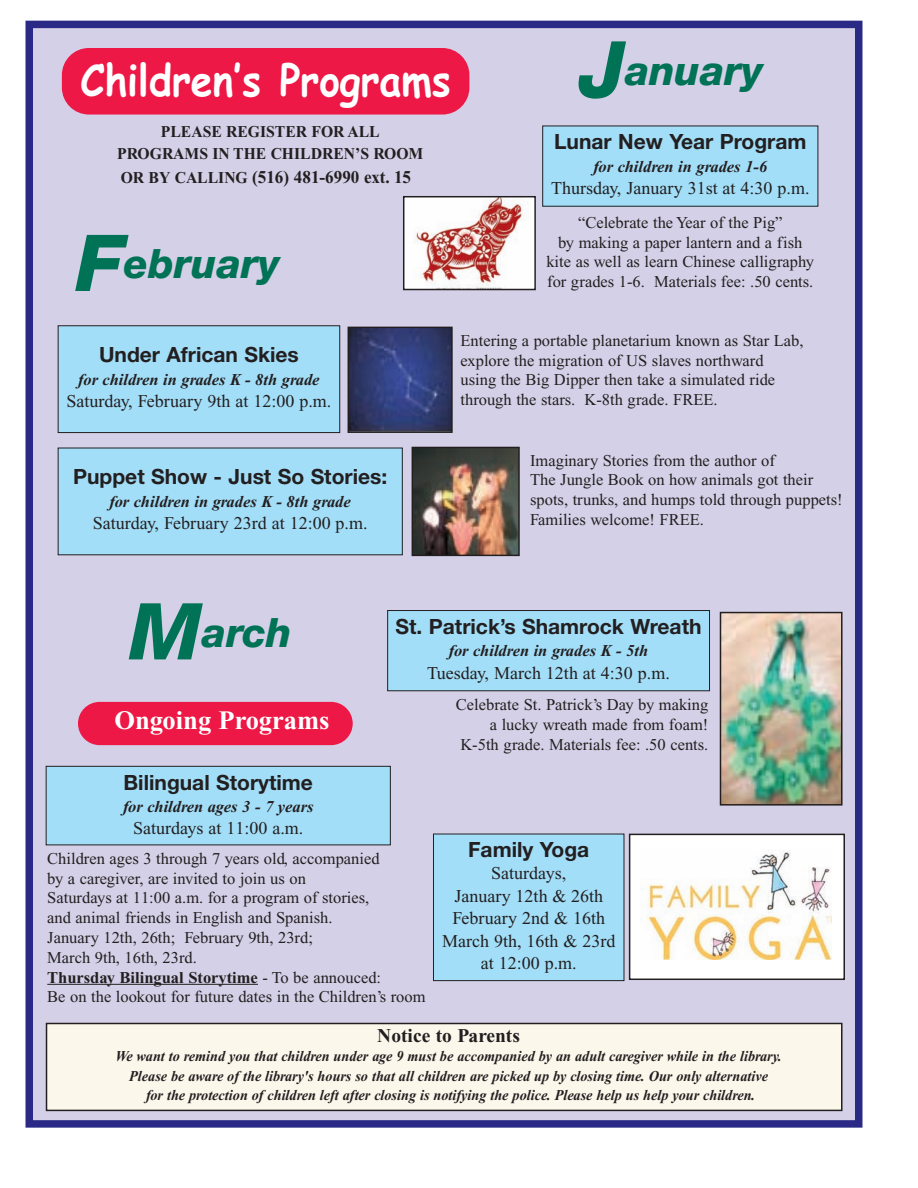
<style>
.page{position:relative;width:918px;height:1188px;background:#fff}
.page>*{position:absolute;margin:0;border:0;box-sizing:border-box;transform-origin:0 0}
.t1{font:700 43.5px "Comic Sans MS";color:#fff;scale:.9 1}
.t2{font:italic 800 40.5px "Helvetica Neue";color:#007255}
.t3{font:700 26.55px "Times New Roman";color:#fff}
.t4{font:700 21px "Helvetica Neue";color:#231f20}
.t5{font:700 19.5px "Times New Roman";color:#231f20}
.t6{font:18px/22.5px "Times New Roman";color:#231f20;text-align:center}
.t7{font:700 18px "Times New Roman";color:#231f20;scale:.95 1}
.t8{font:16.5px/19.8px "Times New Roman";color:#231f20}
.t9{font:italic 700 16.5px "Times New Roman";color:#231f20}
.t10{font:700 16.5px/22.5px "Times New Roman";color:#231f20;text-align:center;scale:.95 1}
.t11{font:italic 700 15px/19.5px "Times New Roman";color:#231f20;text-align:center;scale:.95 1}
.s1{font-size:16.5px}
.s2{font-size:78.6px}
.s3{font-weight:700}
</style>
<div class="page">
<div style="left:33px;top:28px;width:822px;height:1092px;background:#d4d0e7"></div>
<div style="left:25px;top:21px;width:837px;height:1107px;border:8px solid #2a2a86"></div>
<div style="left:58px;top:326px;width:282px;height:107px;background:#a2def8"></div>
<div style="left:58px;top:325px;width:282px;height:108px;border:1px solid #231f20"></div>
<div style="left:388px;top:611px;width:322px;height:80px;background:#a2def8"></div>
<div style="left:387px;top:610px;width:323px;height:81px;border:1px solid #231f20"></div>
<div style="left:47px;top:1024px;width:795px;height:86px;background:#fcf7eb"></div>
<div style="left:46px;top:1023px;width:797px;height:88px;border:2px solid #231f20"></div>
<img style="left:415px;top:450px;width:102px;height:103px">
<div style="left:412px;top:447px;width:108px;height:109px;border:2px solid #231f20"></div>
<img style="left:723px;top:615px;width:117px;height:188px">
<div style="left:720px;top:612px;width:123px;height:194px;border:2px solid #231f20"></div>
<img style="left:351px;top:330px;width:99px;height:100px">
<div style="left:348px;top:327px;width:105px;height:106px;border:2px solid #231f20"></div>
<div style="left:58px;top:448px;width:344px;height:107px;background:#a2def8"></div>
<div style="left:543px;top:126px;width:275px;height:80px;background:#a2def8"></div>
<img style="left:406px;top:199px;width:127px;height:88px">
<div style="left:403px;top:196px;width:133px;height:94px;border:2px solid #231f20"></div>
<div style="left:78px;top:702px;width:275px;height:43px;background:#ed1845;border-radius:22px"></div>
<hr style="left:47px;top:984px;width:211px;height:1px;background:#231f20">
<div style="left:46px;top:766px;width:344px;height:79px;background:#a2def8"></div>
<div style="left:46px;top:766px;width:345px;height:79px;border:1px solid #231f20"></div>
<div style="left:433px;top:834px;width:191px;height:147px;background:#a2def8"></div>
<div style="left:433px;top:834px;width:191px;height:147px;border:1px solid #231f20"></div>
<div style="left:630px;top:834px;width:214px;height:145px;background:#fff"></div>
<img style="left:642px;top:850px;width:189px;height:110px">
<div style="left:629px;top:834px;width:216px;height:146px;border:2px solid #231f20"></div>
<div style="left:62px;top:48px;width:407px;height:67px;background:#ed1845;border-radius:27px"></div>
<h1 class="t1" style="left:80px;top:55px;width:413px">Children’s Programs</h1>
<p class="t10" style="left:117px;top:122px;width:324px">PLEASE REGISTER FOR ALL<br>PROGRAMS IN THE CHILDREN’S ROOM</p>
<p class="t7" style="left:121px;top:171px;width:307px"><span class="s1">OR BY CALLING</span> (516) 481-6990 ext. 15</p>
<h2 class="t2" style="left:76px;top:249px;width:205px"><span class="s2">F</span>ebruary</h2>
<h2 class="t2" style="left:579px;top:56px;width:186px"><span class="s2">J</span>anuary</h2>
<p class="t4" style="left:554px;top:134px;width:254px">Lunar New Year Program</p>
<p class="t9" style="left:593px;top:161px;width:175px">for children in grades 1-6</p>
<p class="t6" style="left:551px;top:179px;width:260px">Thursday, January 31st at 4:30 p.m.</p>
<p class="t8" style="left:546px;top:214px;width:269px;text-align:center">“Celebrate the Year of the Pig”<br>by making a paper lantern and a fish kite as well as learn Chinese calligraphy for grades 1-6. Materials fee: .50 cents.</p>
<p class="t4" style="left:99px;top:347px;width:201px">Under African Skies</p>
<p class="t9" style="left:78px;top:374px;width:243px">for children in grades K - 8th grade</p>
<p class="t6" style="left:66px;top:392px;width:266px">Saturday, February 9th at 12:00 p.m.</p>
<p class="t4" style="left:73px;top:469px;width:316px">Puppet Show - Just So Stories:</p>
<p class="t9" style="left:110px;top:496px;width:243px">for children in grades K - 8th grade</p>
<p class="t6" style="left:93px;top:514px;width:276px">Saturday, February 23rd at 12:00 p.m.</p>
<p class="t8" style="left:460px;top:332px;width:345px">Entering a portable planetarium known as Star Lab, explore the migration of US slaves northward<br>using the Big Dipper then take a simulated ride through the stars. K-8th grade. FREE.</p>
<p class="t8" style="left:530px;top:452px;width:314px">Imaginary Stories from the author of<br>The Jungle Book on how animals got their spots, trunks, and humps told through puppets!<br>Families welcome! FREE.</p>
<h2 class="t2" style="left:129px;top:618px;width:163px"><span class="s2">M</span>arch</h2>
<h3 class="t3" style="left:114px;top:712px;width:217px">Ongoing Programs</h3>
<p class="t4" style="left:124px;top:775px;width:191px">Bilingual Storytime</p>
<p class="t9" style="left:123px;top:801px;width:192px">for children ages 3 - 7 years</p>
<p class="t6" style="left:133px;top:818px;width:172px">Saturdays at 11:00 a.m.</p>
<p class="t4" style="left:396px;top:619px;width:307px">St. Patrick’s Shamrock Wreath</p>
<p class="t9" style="left:449px;top:645px;width:201px">for children in grades K - 5th</p>
<p class="t6" style="left:427px;top:663px;width:244px">Tuesday, March 12th at 4:30 p.m.</p>
<p class="t8" style="left:456px;top:697px;width:254px;text-align:right">Celebrate St. Patrick’s Day by making a lucky wreath made from foam!<br>K-5th grade. Materials fee: .50 cents.</p>
<p class="t8" style="left:47px;top:850px;width:380px">Children ages 3 through 7 years old, accompanied<br>by a caregiver, are invited to join us on<br>Saturdays at 11:00 a.m. for a program of stories,<br>and animal friends in English and Spanish.<br>January 12th, 26th; February 9th, 23rd;<br>March 9th, 16th, 23rd.<br><span class="s3">Thursday Bilingual Storytime</span> - To be annouced:<br>Be on the lookout for future dates in the Children’s room</p>
<p class="t4" style="left:468px;top:842px;width:123px">Family Yoga</p>
<p class="t6" style="left:442px;top:864px;width:175px">Saturdays,<br>January 12th &amp; 26th<br>February 2nd &amp; 16th<br>March 9th, 16th &amp; 23rd at 12:00 p.m.</p>
<p class="t5" style="left:377px;top:1029px;width:144px">Notice to Parents</p>
<p class="t11" style="left:115px;top:1048px;width:703px">We want to remind you that children under age 9 must be accompanied by an adult caregiver while in the library.<br>Please be aware of the library's hours so that all children are picked up by closing time. Our only alternative<br>for the protection of children left after closing is notifying the police. Please help us help your children.</p>
</div>
